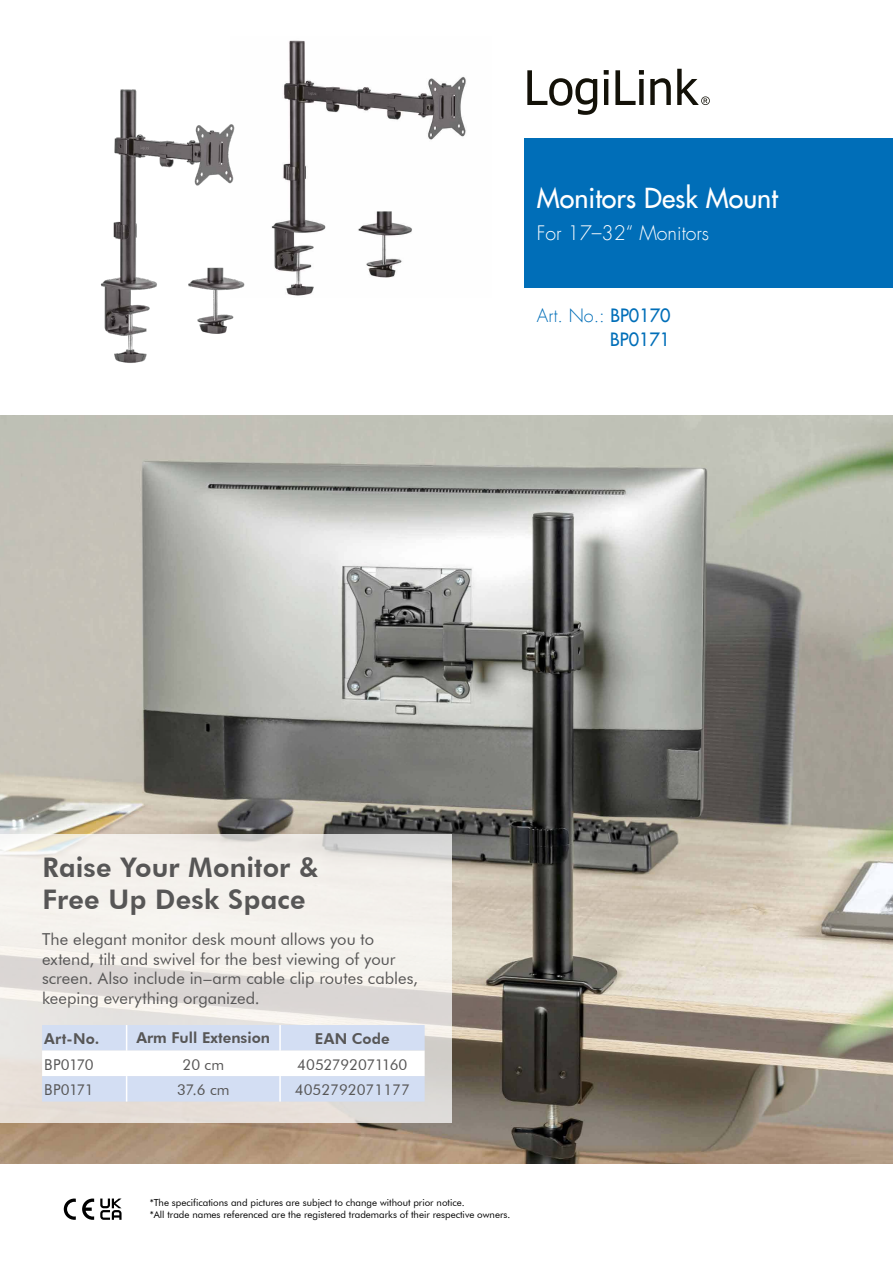
<style>
.page{position:relative;width:893px;height:1263px;background:#fff}
.page>*{position:absolute;margin:0;border:0;box-sizing:border-box;transform-origin:0 0}
.t1{font:800 27px/32.4px "Futura BT";letter-spacing:.01em;color:#575656}
.t2{font:27px "Futura LT";color:#fff}
.t3{font:300 19.5px "Futura LT";color:#fff}
.t4{font:300 18px "Futura LT";color:#006eb8}
.t5{font:18px "Futura LT";color:#006eb8}
.t6{font:16.5px/19.8px "Futura BT";color:#575656}
.t7{font:15px "Futura BT";color:#575656}
.t8{font:800 15px "Futura BT";color:#575656}
.t9{font:15px "Futura BT";letter-spacing:-.025em;color:#575656}
.t10{font:9.75px/11.7px "Futura BT";color:#000}
.s1{font-weight:400}
</style>
<div class="page">
<svg style="left:64px;top:1198px;width:12px;height:22px"></svg>
<svg style="left:82px;top:1198px;width:12px;height:22px"></svg>
<svg style="left:100px;top:1198px;width:22px;height:22px"></svg>
<img style="left:289px;top:40px;width:177px;height:256px">
<div style="left:524px;top:138px;width:369px;height:150px;background:#006eb8"></div>
<svg style="left:527px;top:69px;width:183px;height:46px"></svg>
<img style="left:100px;top:82px;width:199px;height:281px">
<img style="left:0;top:415px;width:893px;height:748px">
<svg style="left:0;top:834px;width:451px;height:289px;background:#ece8e4"></svg>
<svg style="left:42px;top:1025px;width:383px;height:76px"></svg>
<hr style="left:279px;top:1076px;width:2px;height:25px;background:#fff">
<h1 class="t2" style="left:537px;top:183px;width:243px">Monitors Desk Mount</h1>
<p class="t3" style="left:537px;top:222px;width:174px">For 17–32“ Monitors</p>
<p class="t4" style="left:537px;top:306px;width:135px">Art. No.: <span class="s1">BP0170</span></p>
<p class="t5" style="left:610px;top:329px;width:62px">BP0171</p>
<h1 class="t1" style="left:43px;top:853px;width:277px">Raise Your Monitor &amp;<br>Free Up Desk Space</h1>
<p class="t6" style="left:42px;top:930px;width:377px">The elegant monitor desk mount allows you to extend, tilt and swivel for the best viewing of your screen. Also include in–arm cable clip routes cables, keeping everything organized.</p>
<p class="t8" style="left:44px;top:1033px;width:57px">Art-No.</p>
<p class="t8" style="left:137px;top:1032px;width:135px">Arm Full Extension</p>
<p class="t8" style="left:315px;top:1033px;width:77px">EAN Code</p>
<p class="t7" style="left:44px;top:1058px;width:51px">BP0170</p>
<p class="t7" style="left:183px;top:1058px;width:43px">20 cm</p>
<p class="t9" style="left:297px;top:1058px;width:112px">4052792071160</p>
<p class="t7" style="left:44px;top:1084px;width:51px">BP0171</p>
<p class="t7" style="left:177px;top:1084px;width:54px">37.6 cm</p>
<p class="t7" style="left:295px;top:1084px;width:117px">4052792071177</p>
<p class="t10" style="left:150px;top:1198px;width:362px">*The specifications and pictures are subject to change without prior notice.<br>*All trade names referenced are the registered trademarks of their respective owners.</p>
</div>
